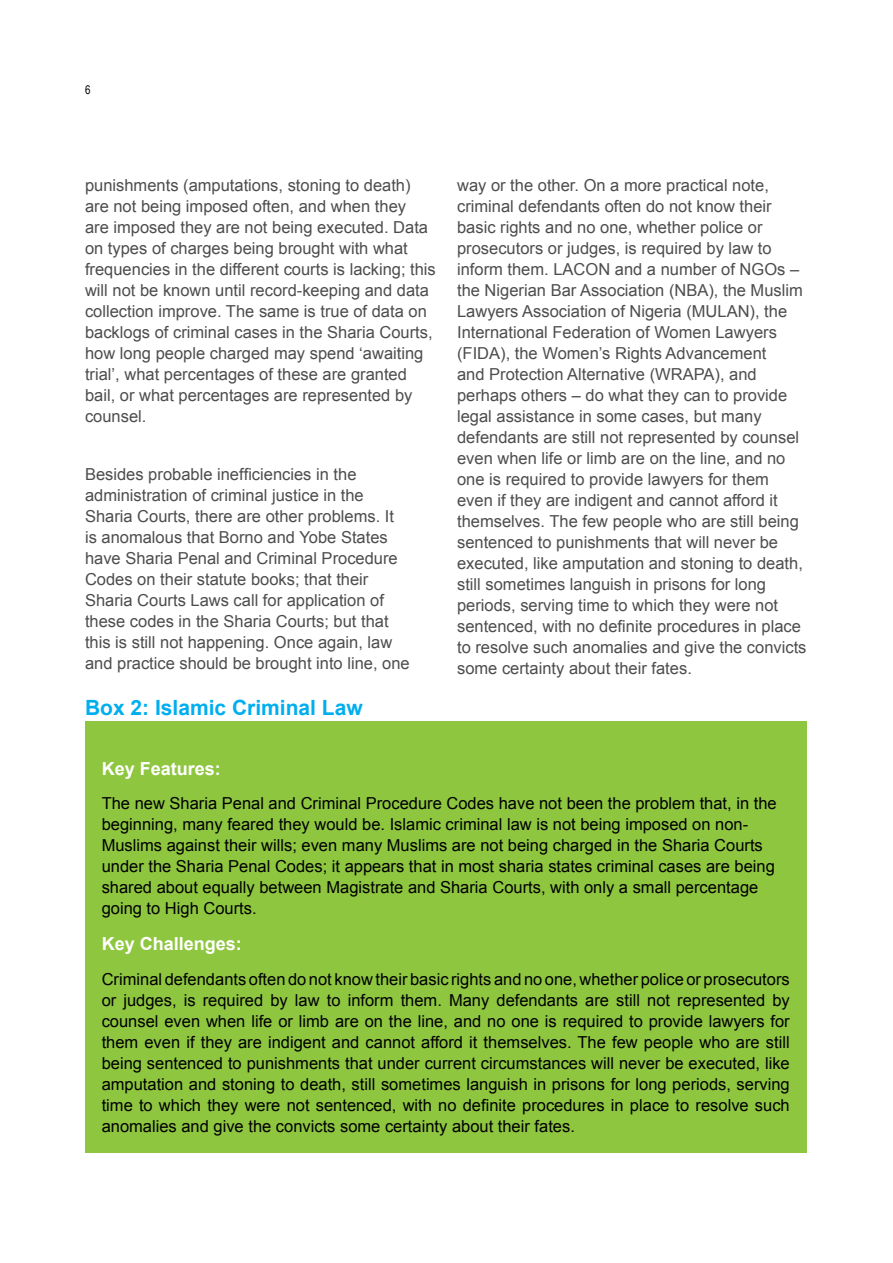
<style>
.page{position:relative;width:893px;height:1263px;background:#fff}
.page>*{position:absolute;margin:0;border:0;box-sizing:border-box;transform-origin:0 0}
.t1{font:700 21px "Arial";color:#00aeef}
.t2{font:700 18px "Arial";color:#fff}
.t3{font:16.5px/21px "Arial";color:#4d4d4f}
.t4{font:16.5px/21px "Arial";color:#000}
.t5{font:12px "Arial Narrow";color:#000}
</style>
<div class="page">
<div style="left:85px;top:721px;width:721px;height:431px;background:#8ec640"></div>
<p class="t5" style="left:85px;top:81px;width:7px">6</p>
<p class="t3" style="left:85px;top:174px;width:352px">punishments (amputations, stoning to death) are not being imposed often, and when they<br>are imposed they are not being executed. Data on types of charges being brought with what frequencies in the different courts is lacking; this will not be known until record-keeping and data collection improve. The same is true of data on backlogs of criminal cases in the Sharia Courts, how long people charged may spend ‘awaiting trial’, what percentages of these are granted bail, or what percentages are represented by counsel.</p>
<p class="t3" style="left:85px;top:464px;width:326px">Besides probable inefficiencies in the administration of criminal justice in the Sharia Courts, there are other problems. It is anomalous that Borno and Yobe States have Sharia Penal and Criminal Procedure Codes on their statute books; that their Sharia Courts Laws call for application of these codes in the Sharia Courts; but that this is still not happening. Once again, law and practice should be brought into line, one</p>
<p class="t1" style="left:85px;top:693px;width:279px">Box 2: Islamic Criminal Law</p>
<p class="t3" style="left:457px;top:175px;width:351px">way or the other. On a more practical note, criminal defendants often do not know their basic rights and no one, whether police or prosecutors or judges, is required by law to inform them. LACON and a number of NGOs – the Nigerian Bar Association (NBA), the Muslim Lawyers Association of Nigeria (MULAN), the International Federation of Women Lawyers (FIDA), the Women’s Rights Advancement<br>and Protection Alternative (WRAPA), and perhaps others – do what they can to provide legal assistance in some cases, but many defendants are still not represented by counsel even when life or limb are on the line, and no one is required to provide lawyers for them even if they are indigent and cannot afford it themselves. The few people who are still being sentenced to punishments that will never be executed, like amputation and stoning to death, still sometimes languish in prisons for long periods, serving time to which they were not sentenced, with no definite procedures in place to resolve such anomalies and give the convicts some certainty about their fates.</p>
<p class="t2" style="left:102px;top:756px;width:121px">Key Features:</p>
<p class="t4" style="left:102px;top:793px;width:676px">The new Sharia Penal and Criminal Procedure Codes have not been the problem that, in the beginning, many feared they would be. Islamic criminal law is not being imposed on non-Muslims against their wills; even many Muslims are not being charged in the Sharia Courts under the Sharia Penal Codes; it appears that in most sharia states criminal cases are being shared about equally between Magistrate and Sharia Courts, with only a small percentage going to High Courts.</p>
<p class="t2" style="left:102px;top:932px;width:142px">Key Challenges:</p>
<p class="t4" style="left:102px;top:969px;width:690px;text-align:justify">Criminal defendants often do not know their basic rights and no one, whether police or prosecutors or judges, is required by law to inform them. Many defendants are still not represented by counsel even when life or limb are on the line, and no one is required to provide lawyers for them even if they are indigent and cannot afford it themselves. The few people who are still being sentenced to punishments that under current circumstances will never be executed, like amputation and stoning to death, still sometimes languish in prisons for long periods, serving time to which they were not sentenced, with no definite procedures in place to resolve such anomalies and give the convicts some certainty about their fates.</p>
</div>
